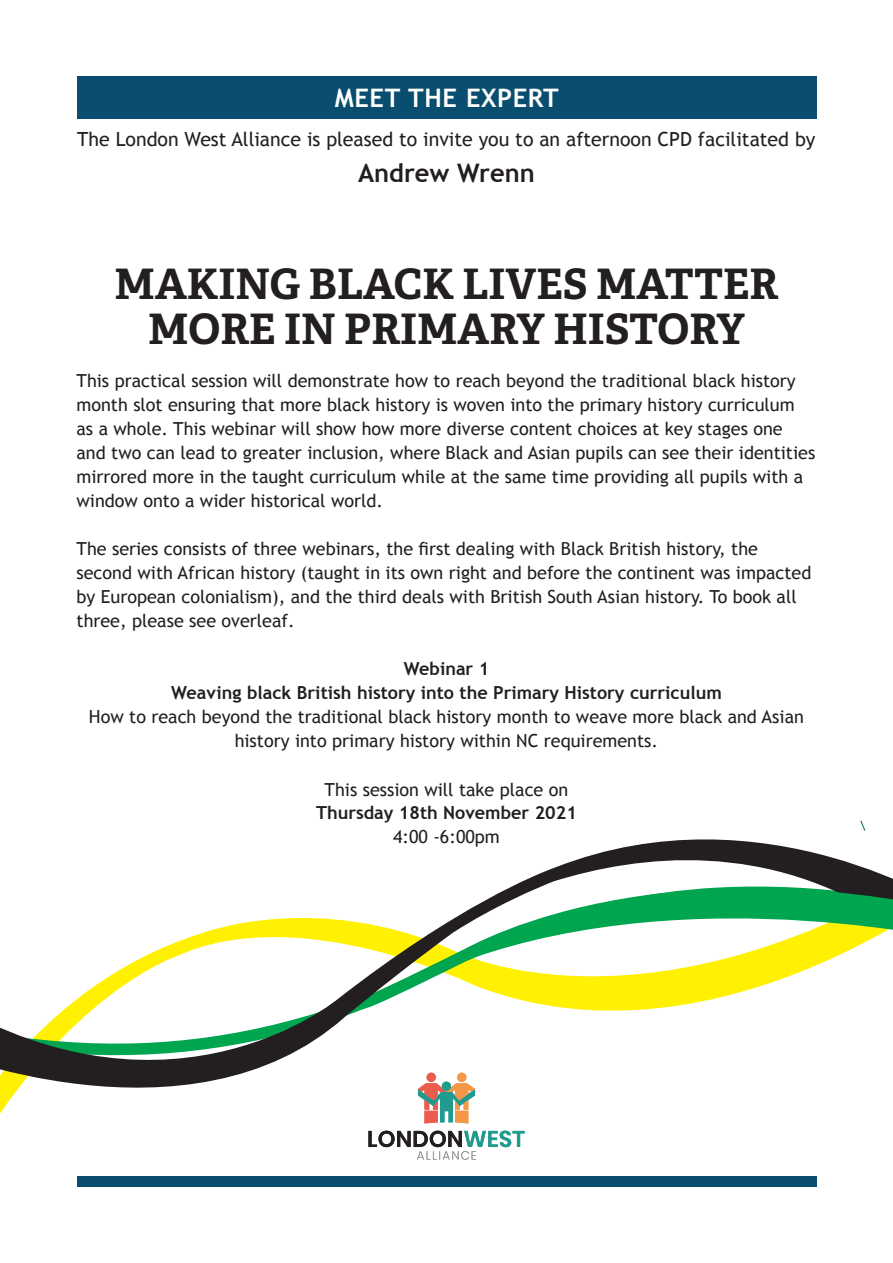
<style>
.page{position:relative;width:893px;height:1263px;background:#fff}
.page>*{position:absolute;margin:0;border:0;box-sizing:border-box;transform-origin:0 0}
.t1{font:700 42px/45px "Adelle PE";color:#231f20;text-align:center}
.t2{font:700 25.5px "Trebuchet MS";letter-spacing:.025em;color:#fff}
.t3{font:700 25.5px "Trebuchet MS";color:#231f20}
.t4{font:19.5px "Trebuchet MS";color:#231f20}
.t5{font:18px/24px "Trebuchet MS";color:#231f20}
.t6{font:700 18px/24px "Trebuchet MS";color:#231f20;text-align:center}
</style>
<div class="page">
<div style="left:77px;top:1176px;width:739px;height:10px;background:#094e6f"></div>
<div style="left:77px;top:77px;width:739px;height:42px;background:#094e6f"></div>
<svg style="left:0;top:820px;width:866px;height:334px"></svg>
<svg style="left:455px;top:836px;width:438px;height:123px"></svg>
<h2 class="t2" style="left:335px;top:82px;width:226px">MEET THE EXPERT</h2>
<p class="t4" style="left:77px;top:128px;width:740px">The London West Alliance is pleased to invite you to an afternoon CPD facilitated by</p>
<h2 class="t3" style="left:358px;top:157px;width:178px">Andrew Wrenn</h2>
<h1 class="t1" style="left:115px;top:260px;width:665px">MAKING BLACK LIVES MATTER<br>MORE IN PRIMARY HISTORY</h1>
<p class="t5" style="left:77px;top:369px;width:740px">This practical session will demonstrate how to reach beyond the traditional black history month slot ensuring that more black history is woven into the primary history curriculum as a whole. This webinar will show how more diverse content choices at key stages one and two can lead to greater inclusion, where Black and Asian pupils can see their identities mirrored more in the taught curriculum while at the same time providing all pupils with a window onto a wider historical world.</p>
<p class="t5" style="left:77px;top:537px;width:736px">The series consists of three webinars, the first dealing with Black British history, the second with African history (taught in its own right and before the continent was impacted by European colonialism), and the third deals with British South Asian history. To book all three, please see overleaf.</p>
<p class="t6" style="left:171px;top:657px;width:552px">Webinar 1<br>Weaving black British history into the Primary History curriculum</p>
<p class="t5" style="left:89px;top:705px;width:716px;text-align:center">How to reach beyond the traditional black history month to weave more black and Asian history into primary history within NC requirements.</p>
<p class="t5" style="left:325px;top:777px;width:245px">This session will take place on</p>
<p class="t6" style="left:316px;top:801px;width:262px">Thursday 18th November 2021</p>
<p class="t5" style="left:393px;top:825px;width:108px">4:00 -6:00pm</p>
</div>
